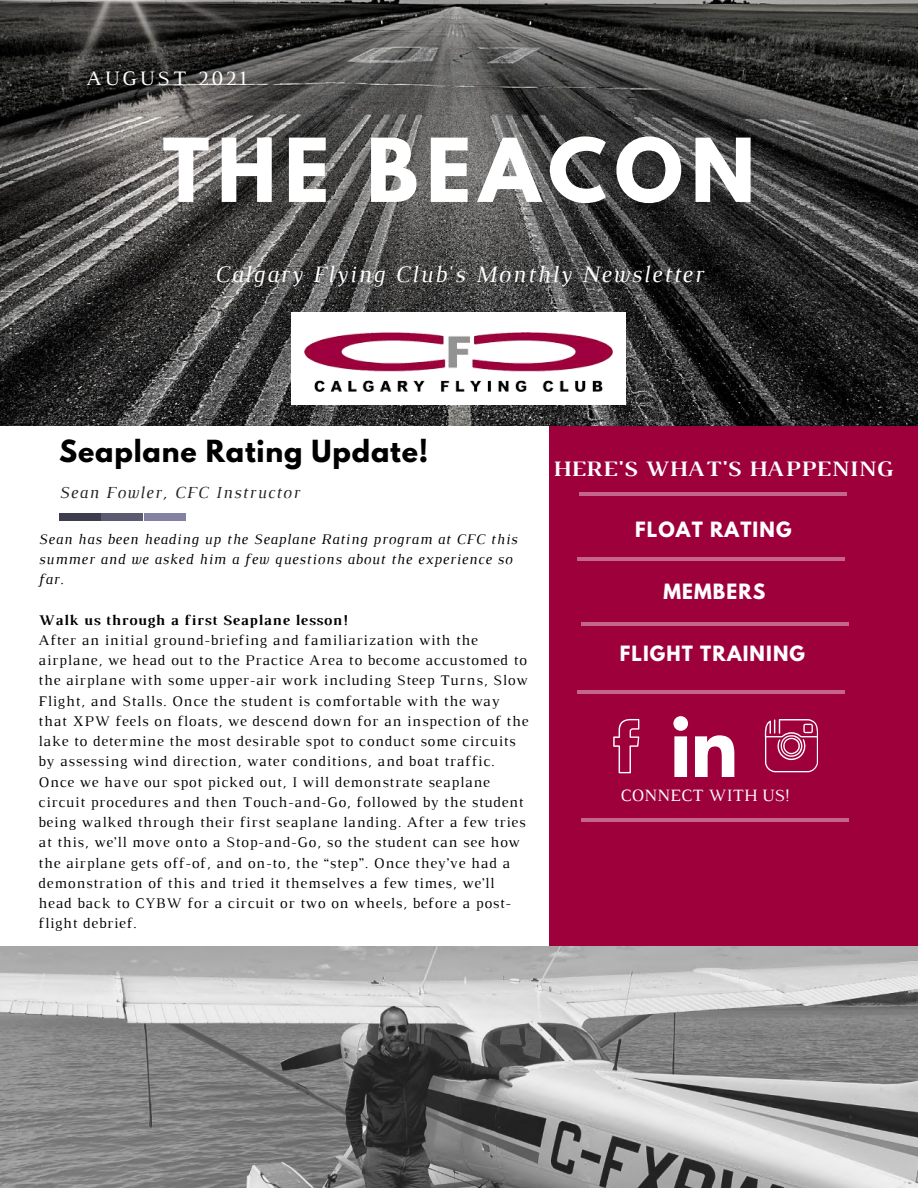
<style>
.page{position:relative;width:918px;height:1188px;background:#fff}
.page>*{position:absolute;margin:0;border:0;box-sizing:border-box;transform-origin:0 0}
.t1{font:700 78px "League Spartan";letter-spacing:.1em;color:#fff}
.t2{font:700 27px "League Spartan";letter-spacing:.03em;color:#000}
.t3{font:italic 24px "Luthier";letter-spacing:.07em;color:#fff}
.t4{font:700 22.5px "Luthier";letter-spacing:.035em;color:#fff}
.t5{font:21px "Luthier";letter-spacing:.14em;color:#fff}
.t6{font:700 18.6px "League Spartan";letter-spacing:.06em;color:#fff}
.t7{font:17.7px "Luthier";color:#fff}
.t8{font:italic 17.25px "Luthier";letter-spacing:.07em;color:#222}
.t9{font:15px/20.2px "Luthier";letter-spacing:.05em;color:#000}
.t10{font:italic 15px/20.2px "Luthier";letter-spacing:.05em;color:#000}
.t11{font:700 15px "Luthier";letter-spacing:.05em;color:#000}
</style>
<div class="page">
<div style="left:550px;top:409px;width:368px;height:170px;background:#9e003c"></div>
<img style="left:0;top:0;width:918px;height:425px">
<div style="left:59px;top:513px;width:42px;height:8px;background:#3e3d4d"></div>
<div style="left:102px;top:513px;width:41px;height:8px;background:#5b5a71"></div>
<div style="left:144px;top:513px;width:42px;height:8px;background:#8382a3"></div>
<div style="left:550px;top:443px;width:368px;height:517px;background:#9e003c"></div>
<img style="left:0;top:947px;width:918px;height:241px">
<hr style="left:581px;top:819px;width:268px;height:3px;background:#fff">
<div style="left:291px;top:313px;width:335px;height:92px;background:#fff"></div>
<img style="left:304px;top:333px;width:309px;height:58px">
<hr style="left:577px;top:557px;width:268px;height:3px;background:#fff">
<hr style="left:581px;top:623px;width:268px;height:3px;background:#fff">
<hr style="left:579px;top:492px;width:268px;height:3px;background:#fff">
<hr style="left:577px;top:690px;width:268px;height:3px;background:#fff">
<svg style="left:765px;top:719px;width:53px;height:53px"></svg>
<svg style="left:613px;top:719px;width:26px;height:54px"></svg>
<svg style="left:673px;top:716px;width:15px;height:61px"></svg>
<svg style="left:695px;top:735px;width:39px;height:42px"></svg>
<h3 class="t5" style="left:86px;top:71px;width:162px">AUGUST 2021</h3>
<h1 class="t1" style="left:163px;top:132px;width:594px">THE BEACON</h1>
<h3 class="t3" style="left:215px;top:265px;width:490px">Calgary Flying Club's Monthly Newsletter</h3>
<h2 class="t2" style="left:59px;top:438px;width:371px">Seaplane Rating Update!</h2>
<p class="t8" style="left:59px;top:486px;width:242px">Sean Fowler, CFC Instructor</p>
<p class="t10" style="left:39px;top:530px;width:480px">Sean has been heading up the Seaplane Rating program at CFC this summer and we asked him a few questions about the experience so far.</p>
<p class="t11" style="left:39px;top:614px;width:310px">Walk us through a first Seaplane lesson!</p>
<p class="t9" style="left:39px;top:631px;width:491px">After an initial ground-briefing and familiarization with the airplane, we head out to the Practice Area to become accustomed to the airplane with some upper-air work including Steep Turns, Slow Flight, and Stalls. Once the student is comfortable with the way that XPW feels on floats, we descend down for an inspection of the lake to determine the most desirable spot to conduct some circuits by assessing wind direction, water conditions, and boat traffic.<br>Once we have our spot picked out, I will demonstrate seaplane circuit procedures and then Touch-and-Go, followed by the student being walked through their first seaplane landing. After a few tries at this, we’ll move onto a Stop-and-Go, so the student can see how the airplane gets off-of, and on-to, the “step”. Once they’ve had a demonstration of this and tried it themselves a few times, we’ll head back to CYBW for a circuit or two on wheels, before a post&shy;flight debrief.</p>
<h3 class="t4" style="left:553px;top:460px;width:341px">HERE'S WHAT'S HAPPENING</h3>
<p class="t6" style="left:635px;top:520px;width:158px">FLOAT RATING</p>
<p class="t6" style="left:663px;top:583px;width:103px">MEMBERS</p>
<p class="t6" style="left:620px;top:644px;width:187px">FLIGHT TRAINING</p>
<p class="t7" style="left:620px;top:788px;width:171px">CONNECT WITH US!</p>
</div>
